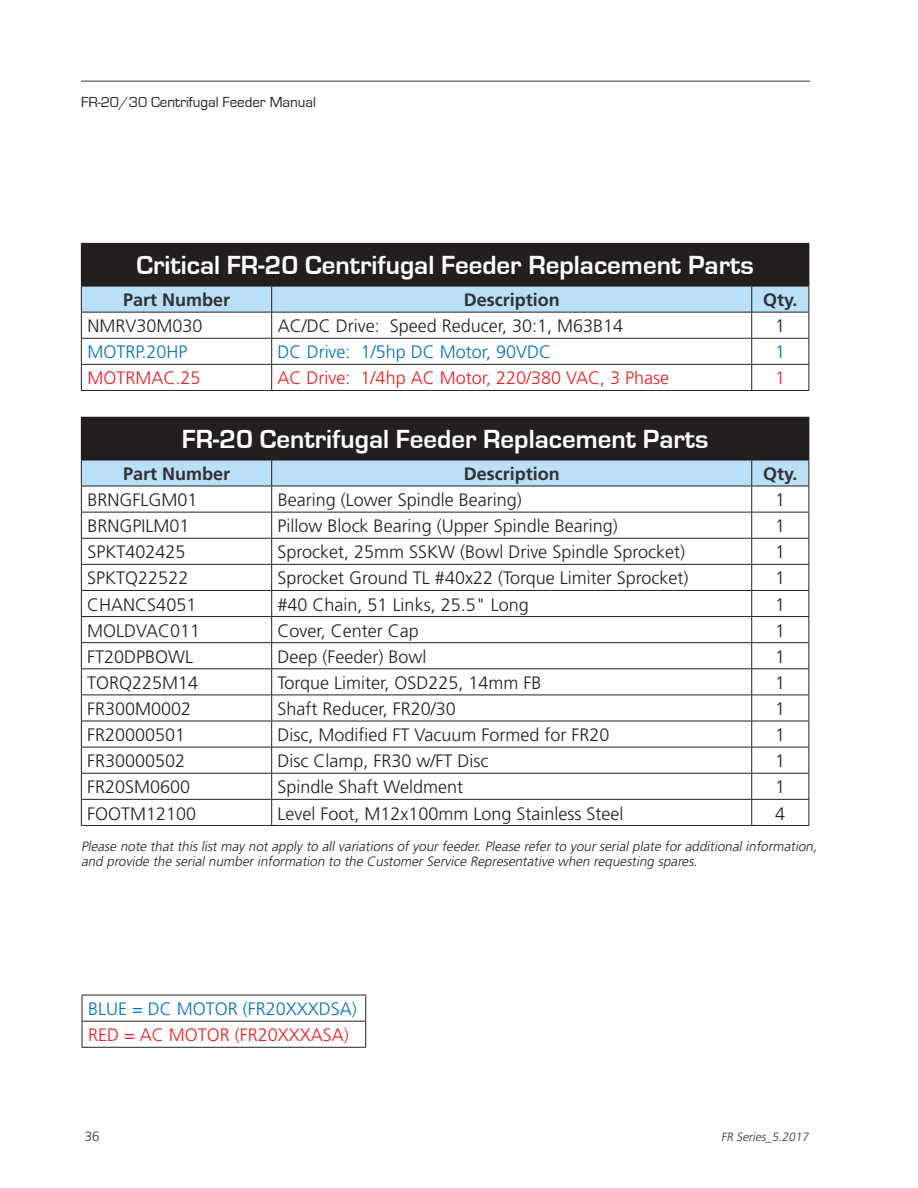
<style>
.page{position:relative;width:918px;height:1188px;background:#fff}
.page>*{position:absolute;margin:0;border:0;box-sizing:border-box;transform-origin:0 0}
.t1{font:700 27px "Eurostile";color:#fff}
.t2{font:300 18px "Frutiger";color:#231f20}
.t3{font:300 18px "Frutiger";color:#ed1d24}
.t4{font:300 18px "Frutiger";color:#0072bc}
.t5{font:700 18px "Frutiger";color:#333132}
.t6{font:15px "Eurostile";color:#231f20}
.t7{font:italic 300 13.5px/15px "Frutiger";color:#231f20}
.t8{font:300 13.5px "Frutiger";color:#333132}
.t9{font:italic 300 12px "Frutiger";color:#333132}
</style>
<div class="page">
<hr style="left:81px;top:81px;width:729px;height:1px;background:#333132">
<div style="left:81px;top:243px;width:728px;height:43px;background:#231f20"></div>
<svg style="left:81px;top:286px;width:728px;height:104px"></svg>
<hr style="left:81px;top:390px;width:191px;height:1px;background:#231f20">
<hr style="left:272px;top:390px;width:480px;height:1px;background:#231f20">
<hr style="left:752px;top:390px;width:57px;height:1px;background:#231f20">
<div style="left:81px;top:417px;width:728px;height:43px;background:#231f20"></div>
<svg style="left:81px;top:460px;width:728px;height:365px"></svg>
<hr style="left:81px;top:825px;width:191px;height:1px;background:#231f20">
<hr style="left:272px;top:825px;width:480px;height:1px;background:#231f20">
<hr style="left:752px;top:825px;width:57px;height:1px;background:#231f20">
<hr style="left:82px;top:995px;width:284px;height:1px;background:#231f20">
<hr style="left:82px;top:1021px;width:284px;height:1px;background:#231f20">
<svg style="left:82px;top:995px;width:1px;height:52px"></svg>
<svg style="left:365px;top:995px;width:1px;height:52px"></svg>
<hr style="left:82px;top:1047px;width:284px;height:1px;background:#231f20">
<p class="t6" style="left:81px;top:94px;width:237px">FR-20/30 Centrifugal Feeder Manual</p>
<h1 class="t1" style="left:137px;top:250px;width:619px">Critical FR-20 Centrifugal Feeder Replacement Parts</h1>
<p class="t5" style="left:123px;top:289px;width:109px">Part Number</p>
<p class="t5" style="left:464px;top:289px;width:97px">Description</p>
<p class="t5" style="left:763px;top:289px;width:36px">Qty.</p>
<p class="t2" style="left:87px;top:316px;width:117px">NMRV30M030</p>
<p class="t2" style="left:278px;top:316px;width:347px">AC/DC Drive: Speed Reducer, 30:1, M63B14</p>
<p class="t2" style="left:775px;top:316px;width:12px">1</p>
<p class="t4" style="left:87px;top:342px;width:102px">MOTRP.20HP</p>
<p class="t4" style="left:278px;top:342px;width:275px">DC Drive: 1/5hp DC Motor, 90VDC</p>
<p class="t4" style="left:775px;top:342px;width:12px">1</p>
<p class="t3" style="left:87px;top:368px;width:115px">MOTRMAC.25</p>
<p class="t3" style="left:278px;top:368px;width:393px">AC Drive: 1/4hp AC Motor, 220/380 VAC, 3 Phase</p>
<p class="t3" style="left:775px;top:368px;width:12px">1</p>
<h1 class="t1" style="left:182px;top:424px;width:528px">FR-20 Centrifugal Feeder Replacement Parts</h1>
<p class="t5" style="left:123px;top:463px;width:109px">Part Number</p>
<p class="t5" style="left:464px;top:463px;width:97px">Description</p>
<p class="t5" style="left:763px;top:463px;width:36px">Qty.</p>
<p class="t2" style="left:87px;top:490px;width:112px">BRNGFLGM01</p>
<p class="t2" style="left:278px;top:490px;width:246px">Bearing (Lower Spindle Bearing)</p>
<p class="t2" style="left:775px;top:490px;width:12px">1</p>
<p class="t2" style="left:87px;top:516px;width:104px">BRNGPILM01</p>
<p class="t2" style="left:278px;top:516px;width:342px">Pillow Block Bearing (Upper Spindle Bearing)</p>
<p class="t2" style="left:775px;top:516px;width:12px">1</p>
<p class="t2" style="left:87px;top:542px;width:100px">SPKT402425</p>
<p class="t2" style="left:278px;top:542px;width:409px">Sprocket, 25mm SSKW (Bowl Drive Spindle Sprocket)</p>
<p class="t2" style="left:775px;top:542px;width:12px">1</p>
<p class="t2" style="left:87px;top:568px;width:103px">SPKTQ22522</p>
<p class="t2" style="left:278px;top:568px;width:412px">Sprocket Ground TL #40x22 (Torque Limiter Sprocket)</p>
<p class="t2" style="left:775px;top:568px;width:12px">1</p>
<p class="t2" style="left:87px;top:594px;width:111px">CHANCS4051</p>
<p class="t2" style="left:278px;top:594px;width:253px">#40 Chain, 51 Links, 25.5" Long</p>
<p class="t2" style="left:775px;top:594px;width:12px">1</p>
<p class="t2" style="left:87px;top:620px;width:115px">MOLDVAC011</p>
<p class="t2" style="left:278px;top:620px;width:143px">Cover, Center Cap</p>
<p class="t2" style="left:775px;top:620px;width:12px">1</p>
<p class="t2" style="left:87px;top:646px;width:108px">FT20DPBOWL</p>
<p class="t2" style="left:278px;top:646px;width:151px">Deep (Feeder) Bowl</p>
<p class="t2" style="left:775px;top:646px;width:12px">1</p>
<p class="t2" style="left:87px;top:673px;width:113px">TORQ225M14</p>
<p class="t2" style="left:278px;top:673px;width:266px">Torque Limiter, OSD225, 14mm FB</p>
<p class="t2" style="left:775px;top:673px;width:12px">1</p>
<p class="t2" style="left:87px;top:699px;width:106px">FR300M0002</p>
<p class="t2" style="left:278px;top:699px;width:180px">Shaft Reducer, FR20/30</p>
<p class="t2" style="left:775px;top:699px;width:12px">1</p>
<p class="t2" style="left:87px;top:725px;width:100px">FR20000501</p>
<p class="t2" style="left:278px;top:725px;width:334px">Disc, Modified FT Vacuum Formed for FR20</p>
<p class="t2" style="left:775px;top:725px;width:12px">1</p>
<p class="t2" style="left:87px;top:751px;width:100px">FR30000502</p>
<p class="t2" style="left:277px;top:751px;width:213px">Disc Clamp, FR30 w/FT Disc</p>
<p class="t2" style="left:775px;top:751px;width:12px">1</p>
<p class="t2" style="left:87px;top:777px;width:105px">FR20SM0600</p>
<p class="t2" style="left:277px;top:777px;width:187px">Spindle Shaft Weldment</p>
<p class="t2" style="left:775px;top:777px;width:12px">1</p>
<p class="t2" style="left:87px;top:803px;width:111px">FOOTM12100</p>
<p class="t2" style="left:277px;top:803px;width:348px">Level Foot, M12x100mm Long Stainless Steel</p>
<p class="t2" style="left:775px;top:803px;width:12px">4</p>
<p class="t7" style="left:81px;top:839px;width:740px">Please note that this list may not apply to all variations of your feeder. Please refer to your serial plate for additional information, and provide the serial number information to the Customer Service Representative when requesting spares.</p>
<p class="t4" style="left:88px;top:999px;width:270px">BLUE = DC MOTOR (FR20XXXDSA)</p>
<p class="t3" style="left:88px;top:1025px;width:262px">RED = AC MOTOR (FR20XXXASA)</p>
<p class="t8" style="left:85px;top:1128px;width:17px">36</p>
<p class="t9" style="left:721px;top:1130px;width:91px">FR Series_5.2017</p>
</div>
